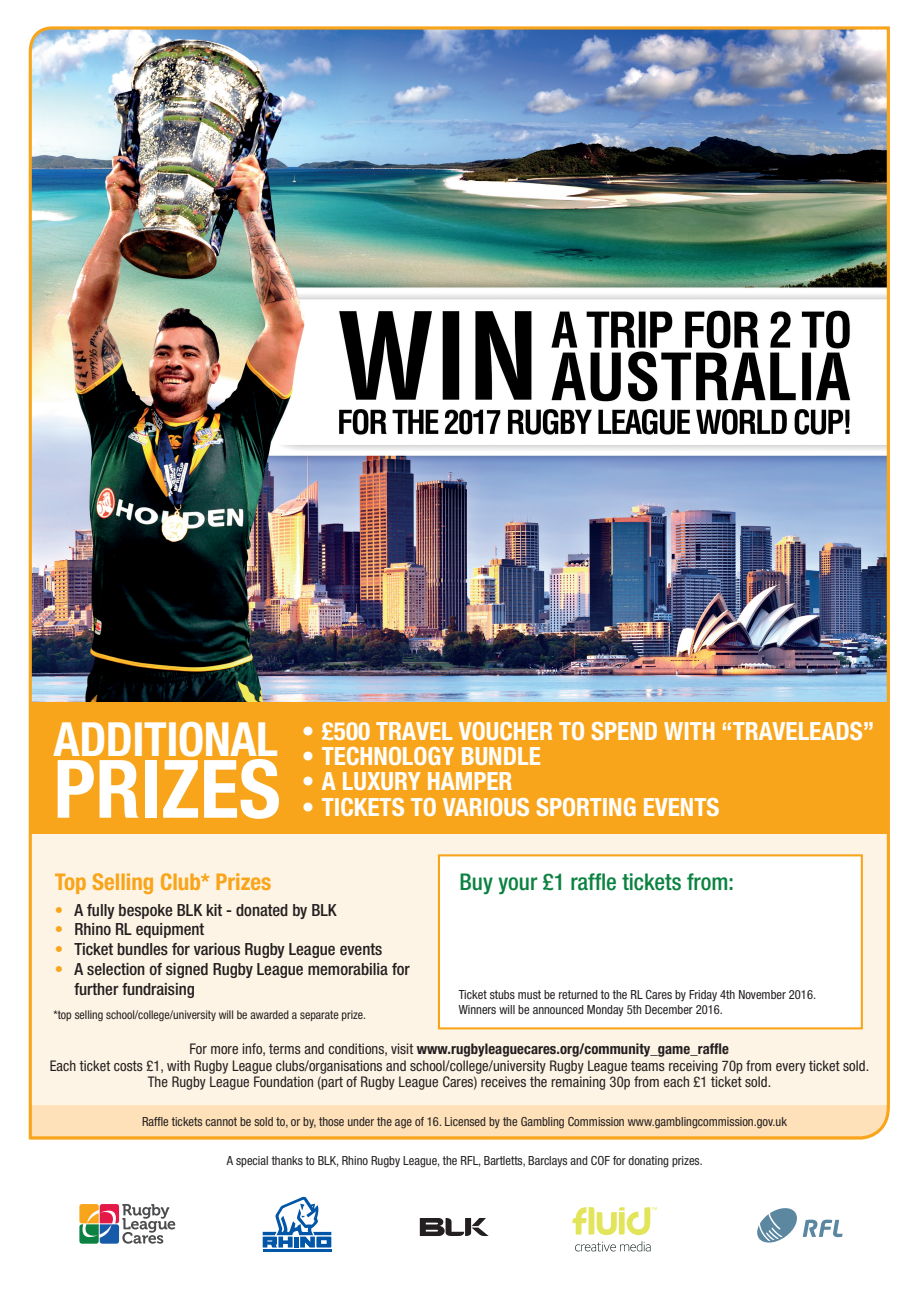
<style>
.page{position:relative;width:919px;height:1289px;background:#fff}
.page>*{position:absolute;margin:0;border:0;box-sizing:border-box;transform-origin:0 0}
.t1{font:700 condensed 80.7px "Helvetica Neue";color:#fff}
.t2{font:700 condensed 47.1px "Helvetica Neue";letter-spacing:-.01em;color:#fff}
.t3{font:700 condensed 25.2px "Helvetica Neue";color:#fff}
.t4{font:500 condensed 23.1px "Helvetica Neue";color:#0b8241}
.t5{font:700 condensed 23.1px "Helvetica Neue";color:#f9a51b}
.t6{font:500 condensed 16.8px "Helvetica Neue";color:#231f20}
.t7{font:condensed 14.7px/16.8px "Helvetica Neue";letter-spacing:.005em;color:#231f20;text-align:center}
.t8{font:700 condensed 14.7px "Helvetica Neue";letter-spacing:.005em;color:#231f20}
.t9{font:condensed 12.6px/15.1px "Helvetica Neue";color:#231f20}
.t10{font:condensed 12px "Helvetica Neue";color:#231f20}
.s1{color:#f9a51b}
.s2{font-weight:400}
</style>
<div class="page">
<img style="left:28px;top:26px;width:862px;height:1114px">
<div style="left:31px;top:702px;width:856px;height:131px;background:#f9a51b"></div>
<svg style="left:575px;top:1241px;width:75px;height:10px"></svg>
<svg style="left:572px;top:1207px;width:84px;height:27px"></svg>
<svg style="left:757px;top:1208px;width:85px;height:35px"></svg>
<svg style="left:79px;top:1204px;width:96px;height:39px"></svg>
<div style="left:438px;top:854px;width:424px;height:175px;background:#fff;border:2px solid #f9a51b"></div>
<hr style="left:263px;top:1248px;width:68px;height:3px;background:#0156a8">
<svg style="left:263px;top:1196px;width:68px;height:51px"></svg>
<svg style="left:420px;top:1218px;width:68px;height:17px"></svg>
<p class="t2" style="left:54px;top:710px;width:226px">ADDITIONAL</p>
<p class="t1" style="left:54px;top:740px;width:228px">PRIZES</p>
<p class="t3" style="left:302px;top:715px;width:574px">• £500 TRAVEL VOUCHER TO SPEND WITH “TRAVELEADS”</p>
<p class="t3" style="left:302px;top:741px;width:240px">• TECHNOLOGY BUNDLE</p>
<p class="t3" style="left:302px;top:766px;width:212px">• A LUXURY HAMPER</p>
<p class="t3" style="left:302px;top:791px;width:419px">• TICKETS TO VARIOUS SPORTING EVENTS</p>
<p class="t5" style="left:55px;top:868px;width:218px">Top Selling Club* Prizes</p>
<p class="t6" style="left:55px;top:899px;width:283px"><span class="s1">•</span> A fully bespoke BLK kit - donated by BLK</p>
<p class="t6" style="left:55px;top:919px;width:151px"><span class="s1">•</span> Rhino RL equipment</p>
<p class="t6" style="left:55px;top:939px;width:329px"><span class="s1">•</span> Ticket bundles for various Rugby League events</p>
<p class="t6" style="left:55px;top:959px;width:356px"><span class="s1">•</span> A selection of signed Rugby League memorabilia for</p>
<p class="t6" style="left:75px;top:979px;width:122px">further fundraising</p>
<p class="t10" style="left:54px;top:1007px;width:314px">*top selling school/college/university will be awarded a separate prize.</p>
<p class="t4" style="left:459px;top:868px;width:276px">Buy your £1 raffle tickets from:</p>
<p class="t9" style="left:458px;top:986px;width:359px">Ticket stubs must be returned to the RL Cares by Friday 4th November 2016.<br>Winners will be announced Monday 5th December 2016.</p>
<p class="t8" style="left:189px;top:1039px;width:541px"><span class="s2">For more info, terms and conditions, visit</span> www.rugbyleaguecares.org/community_game_raffle</p>
<p class="t7" style="left:50px;top:1056px;width:821px">Each ticket costs £1, with Rugby League clubs/organisations and school/college/university Rugby League teams receiving 70p from every ticket sold.<br>The Rugby League Foundation (part of Rugby League Cares) receives the remaining 30p from each £1 ticket sold.</p>
<p class="t9" style="left:142px;top:1114px;width:646px">Raffle tickets cannot be sold to, or by, those under the age of 16. Licensed by the Gambling Commission www.gamblingcommission.gov.uk</p>
<p class="t9" style="left:227px;top:1152px;width:477px">A special thanks to BLK, Rhino Rugby League, the RFL, Bartletts, Barclays and COF for donating prizes.</p>
</div>
